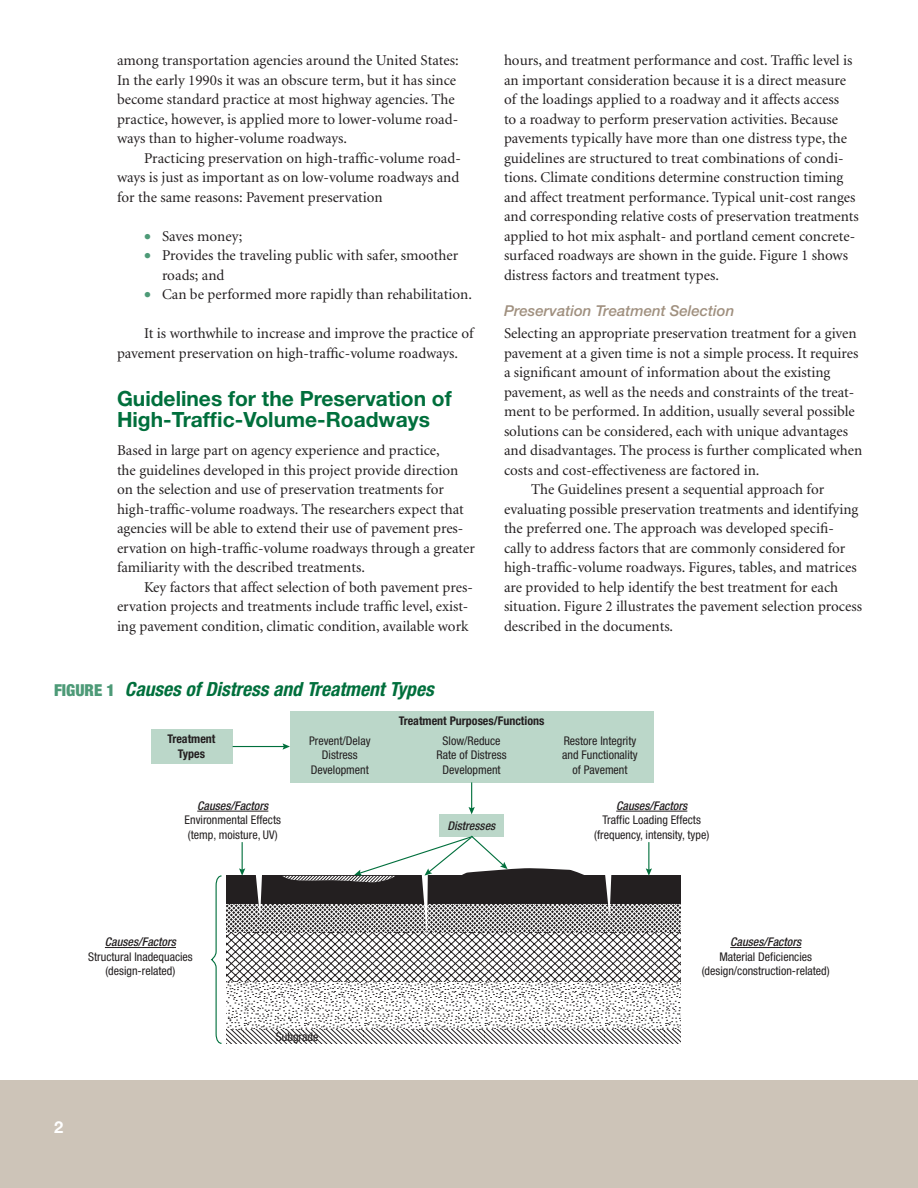
<style>
.page{position:relative;width:918px;height:1188px;background:#fff}
.page>*{position:absolute;margin:0;border:0;box-sizing:border-box;transform-origin:0 0}
.t1{font:700 21px/21px "Helvetica Neue";color:#006f3c}
.t2{font:italic 700 condensed 19.5px "Helvetica Neue";color:#006f3c}
.t3{font:700 16.5px "Helvetica Neue";color:#fff}
.t4{font:15px/19.5px "Minion";color:#231f20}
.t5{font:italic 500 15px "Helvetica Neue";color:#a0907f}
.t6{font:condensed 12px/14.4px "Helvetica Neue";color:#231f20;text-align:center}
.t7{font:italic 500 condensed 12px "Helvetica Neue";color:#231f20}
.t8{font:700 condensed 12px/14.4px "Helvetica Neue";color:#231f20;text-align:center}
.s1{color:#4d9a77}
.s2{font-weight:900;font-style:normal;font-size:16.5px;color:#4d9a77}
</style>
<div class="page">
<div style="left:0;top:1080px;width:918px;height:108px;background:#cdc4b8"></div>
<div style="left:226px;top:876px;width:454px;height:28px;background:#231f20"></div>
<div style="left:151px;top:729px;width:82px;height:35px;background:#bbd7c9"></div>
<div style="left:440px;top:815px;width:64px;height:22px;background:#bbd7c9"></div>
<div style="left:290px;top:711px;width:363px;height:71px;background:#bbd7c9"></div>
<hr style="left:197px;top:811px;width:71px;height:1px;background:#231f20">
<hr style="left:730px;top:947px;width:71px;height:1px;background:#231f20">
<hr style="left:105px;top:947px;width:71px;height:1px;background:#231f20">
<hr style="left:616px;top:811px;width:71px;height:1px;background:#231f20">
<svg style="left:226px;top:1029px;width:454px;height:14px"></svg>
<svg style="left:226px;top:982px;width:454px;height:47px"></svg>
<svg style="left:226px;top:933px;width:454px;height:49px"></svg>
<svg style="left:226px;top:904px;width:454px;height:29px"></svg>
<svg style="left:256px;top:876px;width:6px;height:43px"></svg>
<svg style="left:605px;top:875px;width:6px;height:44px"></svg>
<hr style="left:233px;top:746px;width:52px;height:1px;background:#006f3c">
<svg style="left:283px;top:743px;width:7px;height:7px"></svg>
<svg style="left:469px;top:782px;width:6px;height:32px"></svg>
<svg style="left:282px;top:834px;width:310px;height:104px"></svg>
<svg style="left:646px;top:842px;width:6px;height:34px"></svg>
<svg style="left:239px;top:842px;width:6px;height:34px"></svg>
<svg style="left:211px;top:875px;width:11px;height:169px"></svg>
<p class="t4" style="left:117px;top:51px;width:343px">among transportation agencies around the United States:<br>In the early 1990s it was an obscure term, but it has since become standard practice at most highway agencies. The practice, however, is applied more to lower-volume road&shy;ways than to higher-volume roadways.</p>
<p class="t4" style="left:117px;top:149px;width:345px;text-align:justify;text-indent:27px">Practicing preservation on high-traffic-volume road&shy;ways is just as important as on low-volume roadways and for the same reasons: Pavement preservation</p>
<p class="t4" style="left:144px;top:227px;width:100px"><span class="s1">•</span> Saves money;</p>
<p class="t4" style="left:162px;top:246px;width:298px;text-indent:-18px"><span class="s1">•</span> Provides the traveling public with safer, smoother roads; and</p>
<p class="t4" style="left:144px;top:285px;width:329px"><span class="s1">•</span> Can be performed more rapidly than rehabilitation.</p>
<p class="t4" style="left:117px;top:324px;width:358px;text-indent:27px">It is worthwhile to increase and improve the practice of pavement preservation on high-traffic-volume roadways.</p>
<h1 class="t1" style="left:117px;top:387px;width:336px">Guidelines for the Preservation of<br>High-Traffic-Volume-Roadways</h1>
<p class="t4" style="left:117px;top:441px;width:359px">Based in large part on agency experience and practice,<br>the guidelines developed in this project provide direction on the selection and use of preservation treatments for high-traffic-volume roadways. The researchers expect that agencies will be able to extend their use of pavement pres&shy;ervation on high-traffic-volume roadways through a greater familiarity with the described treatments.</p>
<p class="t4" style="left:117px;top:578px;width:357px;text-indent:27px">Key factors that affect selection of both pavement pres&shy;ervation projects and treatments include traffic level, exist&shy;ing pavement condition, climatic condition, available work</p>
<p class="t4" style="left:504px;top:51px;width:356px">hours, and treatment performance and cost. Traffic level is an important consideration because it is a direct measure of the loadings applied to a roadway and it affects access<br>to a roadway to perform preservation activities. Because pavements typically have more than one distress type, the guidelines are structured to treat combinations of condi&shy;tions. Climate conditions determine construction timing and affect treatment performance. Typical unit-cost ranges and corresponding relative costs of preservation treatments applied to hot mix asphalt- and portland cement concrete&shy;surfaced roadways are shown in the guide. Figure 1 shows distress factors and treatment types.</p>
<p class="t5" style="left:504px;top:302px;width:232px">Preservation Treatment Selection</p>
<p class="t4" style="left:504px;top:324px;width:354px">Selecting an appropriate preservation treatment for a given</p>
<p class="t4" style="left:504px;top:344px;width:356px">pavement at a given time is not a simple process. It requires</p>
<p class="t4" style="left:504px;top:363px;width:328px">a significant amount of information about the existing</p>
<p class="t4" style="left:504px;top:383px;width:352px">pavement, as well as the needs and constraints of the treat-</p>
<p class="t4" style="left:504px;top:402px;width:352px">ment to be performed. In addition, usually several possible</p>
<p class="t4" style="left:504px;top:422px;width:345px">solutions can be considered, each with unique advantages</p>
<p class="t4" style="left:504px;top:441px;width:360px">and disadvantages. The process is further complicated when</p>
<p class="t4" style="left:504px;top:461px;width:257px">costs and cost-effectiveness are factored in.</p>
<p class="t4" style="left:531px;top:480px;width:295px">The Guidelines present a sequential approach for</p>
<p class="t4" style="left:504px;top:500px;width:356px">evaluating possible preservation treatments and identifying</p>
<p class="t4" style="left:504px;top:519px;width:331px">the preferred one. The approach was developed specifi-</p>
<p class="t4" style="left:504px;top:539px;width:343px">cally to address factors that are commonly considered for</p>
<p class="t4" style="left:504px;top:558px;width:354px">high-traffic-volume roadways. Figures, tables, and matrices</p>
<p class="t4" style="left:504px;top:578px;width:336px">are provided to help identify the best treatment for each</p>
<p class="t4" style="left:504px;top:597px;width:360px">situation. Figure 2 illustrates the pavement selection process</p>
<p class="t4" style="left:504px;top:617px;width:171px">described in the documents.</p>
<h2 class="t2" style="left:54px;top:677px;width:381px"><span class="s2">FIGURE 1</span> Causes of Distress and Treatment Types</h2>
<p class="t8" style="left:399px;top:714px;width:147px">Treatment Purposes/Functions</p>
<p class="t8" style="left:168px;top:731px;width:49px">Treatment<br>Types</p>
<p class="t6" style="left:309px;top:733px;width:63px">Prevent/Delay<br>Distress<br>Development</p>
<p class="t7" style="left:197px;top:799px;width:73px">Causes/Factors</p>
<p class="t6" style="left:185px;top:813px;width:98px;text-align:left">Environmental Effects (temp, moisture, UV)</p>
<p class="t6" style="left:437px;top:733px;width:71px">Slow/Reduce<br>Rate of Distress<br>Development</p>
<p class="t6" style="left:562px;top:733px;width:77px">Restore Integrity and Functionality of Pavement</p>
<p class="t7" style="left:616px;top:799px;width:73px">Causes/Factors</p>
<p class="t6" style="left:594px;top:813px;width:116px">Traffic Loading Effects (frequency, intensity, type)</p>
<p class="t7" style="left:447px;top:818px;width:50px">Distresses</p>
<p class="t7" style="left:105px;top:935px;width:73px">Causes/Factors</p>
<p class="t6" style="left:88px;top:949px;width:106px">Structural Inadequacies (design-related)</p>
<p class="t3" style="left:54px;top:1117px;width:11px">2</p>
<p class="t6" style="left:276px;top:1030px;width:44px">Subgrade</p>
<p class="t7" style="left:730px;top:935px;width:73px">Causes/Factors</p>
<p class="t6" style="left:702px;top:949px;width:129px">Material Deficiencies (design/construction-related)</p>
</div>
